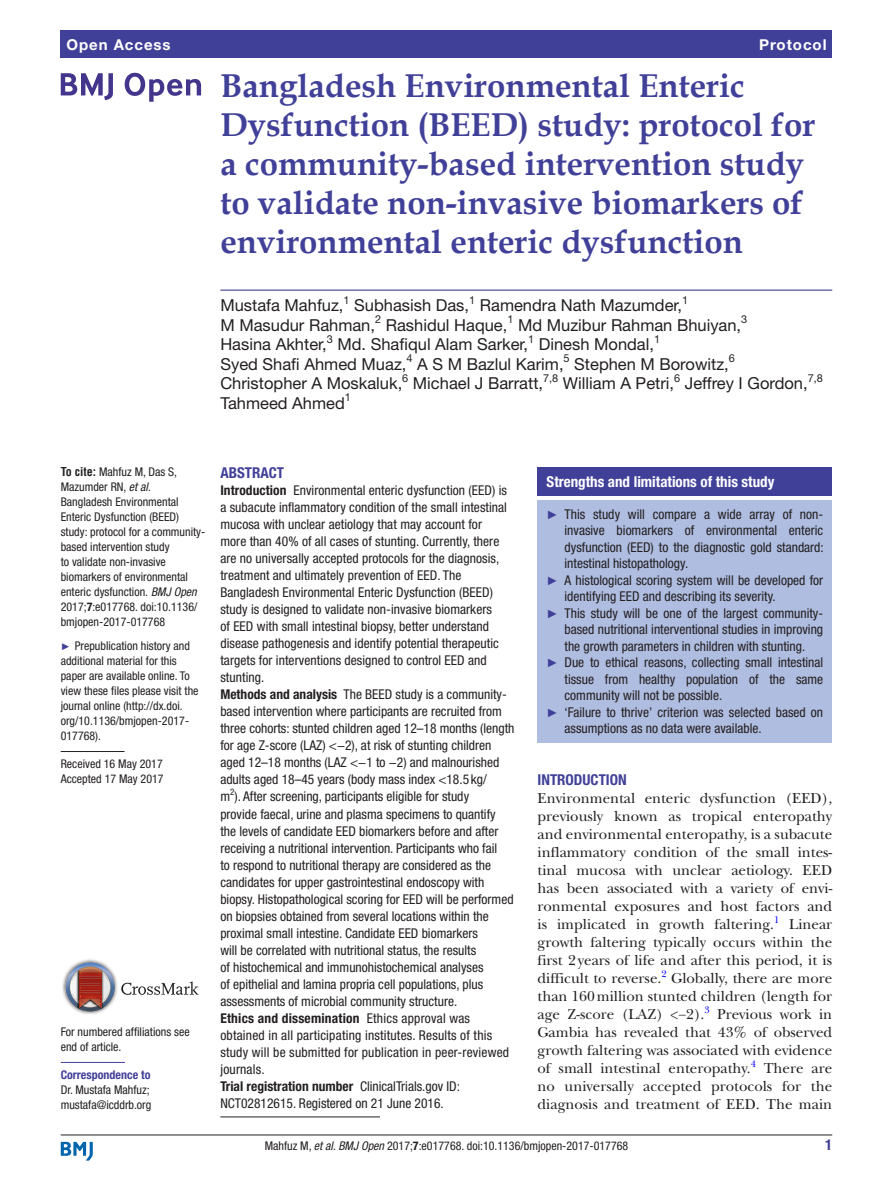
<style>
.page{position:relative;width:893px;height:1191px;background:#fff}
.page>*{position:absolute;margin:0;border:0;box-sizing:border-box;transform-origin:0 0}
.t1{font:700 33px/39px "Book Antiqua";color:#414099}
.t2{font:16.5px "Helvetica Neue LT Std";color:#231f20}
.t3{font:15px/18px "New Baskerville";color:#231f20;text-align:justify}
.t4{font:700 condensed 15px "Helvetica Neue LT Std";color:#fff}
.t5{font:700 condensed 15px "Helvetica Neue LT Std";color:#414099}
.t6{font:700 15px "Helvetica Neue LT Std";letter-spacing:.065em;color:#fff}
.t7{font:condensed 13.5px/17px "Helvetica Neue LT Std";color:#231f20}
.t8{font:condensed 12px/15px "Helvetica Neue LT Std";color:#231f20}
.t9{font:700 condensed 12px "Helvetica Neue LT Std";color:#414099}
.t10{font:10.95px "Helvetica Neue LT Std";color:#231f20}
.t11{font:9.9px "New Baskerville";color:#00f}
.s1{font-family:"Helvetica LT Std";font-weight:700}
.s2{font-style:italic}
.s3{font-weight:700}
.s4{font-family:"Arial";font-stretch:normal;font-size:9.75px;color:#414099}
.s5{font-family:"Arial";font-stretch:normal;font-size:12px;color:#414099}
</style>
<div class="page">
<hr style="left:61px;top:1134px;width:771px;height:1px;background:#231f20">
<svg style="left:61px;top:1141px;width:32px;height:19px"></svg>
<div style="left:61px;top:31px;width:771px;height:27px;background:#414099"></div>
<hr style="left:220px;top:1116px;width:160px;height:1px;background:#231f20">
<hr style="left:220px;top:289px;width:612px;height:2px;background:#414099">
<hr style="left:61px;top:751px;width:64px;height:1px;background:#231f20">
<hr style="left:61px;top:1062px;width:64px;height:1px;background:#414099">
<svg style="left:61px;top:73px;width:52px;height:27px"></svg>
<svg style="left:125px;top:73px;width:76px;height:29px"></svg>
<img style="left:62px;top:959px;width:55px;height:55px">
<svg style="left:66px;top:962px;width:49px;height:49px;background:#a78689"></svg>
<svg style="left:121px;top:981px;width:78px;height:13px"></svg>
<div style="left:538px;top:467px;width:294px;height:29px;background:#414099"></div>
<div style="left:538px;top:500px;width:294px;height:242px;background:#afbde1"></div>
<p class="t6" style="left:66px;top:35px;width:106px">Open Access</p>
<p class="t6" style="left:759px;top:35px;width:69px">Protocol</p>
<h1 class="t1" style="left:220px;top:66px;width:596px">Bangladesh Environmental Enteric Dysfunction (BEED) study: protocol for a community-based intervention study to validate non-invasive biomarkers of environmental enteric dysfunction</h1>
<p class="t2" style="left:220px;top:296px;width:125px">Mustafa Mahfuz,</p>
<p class="t10" style="left:344px;top:293px;width:8px">1</p>
<p class="t2" style="left:354px;top:296px;width:116px">Subhasish Das,</p>
<p class="t10" style="left:469px;top:293px;width:8px">1</p>
<p class="t2" style="left:480px;top:296px;width:204px">Ramendra Nath Mazumder,</p>
<p class="t10" style="left:682px;top:293px;width:8px">1</p>
<p class="t2" style="left:220px;top:315px;width:156px">M Masudur Rahman,</p>
<p class="t10" style="left:375px;top:313px;width:8px">2</p>
<p class="t2" style="left:386px;top:315px;width:123px">Rashidul Haque,</p>
<p class="t10" style="left:507px;top:313px;width:8px">1</p>
<p class="t2" style="left:518px;top:315px;width:225px">Md Muzibur Rahman Bhuiyan,</p>
<p class="t10" style="left:741px;top:313px;width:8px">3</p>
<p class="t2" style="left:220px;top:335px;width:108px">Hasina Akhter,</p>
<p class="t10" style="left:327px;top:332px;width:8px">3</p>
<p class="t2" style="left:337px;top:335px;width:192px">Md. Shafiqul Alam Sarker,</p>
<p class="t10" style="left:528px;top:332px;width:8px">1</p>
<p class="t2" style="left:539px;top:335px;width:117px">Dinesh Mondal,</p>
<p class="t10" style="left:654px;top:332px;width:8px">1</p>
<p class="t2" style="left:220px;top:354px;width:188px">Syed Shafi Ahmed Muaz,</p>
<p class="t10" style="left:406px;top:352px;width:8px">4</p>
<p class="t2" style="left:417px;top:354px;width:148px">A S M Bazlul Karim,</p>
<p class="t10" style="left:564px;top:352px;width:8px">5</p>
<p class="t2" style="left:574px;top:354px;width:156px">Stephen M Borowitz,</p>
<p class="t10" style="left:729px;top:352px;width:8px">6</p>
<p class="t2" style="left:220px;top:374px;width:183px">Christopher A Moskaluk,</p>
<p class="t10" style="left:402px;top:371px;width:8px">6</p>
<p class="t2" style="left:413px;top:374px;width:132px">Michael J Barratt,</p>
<p class="t10" style="left:543px;top:371px;width:17px">7,8</p>
<p class="t2" style="left:563px;top:374px;width:113px">William A Petri,</p>
<p class="t10" style="left:674px;top:371px;width:8px">6</p>
<p class="t2" style="left:685px;top:374px;width:124px">Jeffrey I Gordon,</p>
<p class="t10" style="left:808px;top:371px;width:17px">7,8</p>
<p class="t2" style="left:220px;top:393px;width:126px">Tahmeed Ahmed</p>
<p class="t10" style="left:345px;top:391px;width:8px">1</p>
<p class="t8" style="left:61px;top:464px;width:146px"><span class="s1">To cite:</span> Mahfuz M, Das S,<br>Mazumder RN, <span class="s2">et al</span>.<br>Bangladesh Environmental<br>Enteric Dysfunction (BEED) study: protocol for a community&shy;based intervention study<br>to validate non-invasive biomarkers of environmental enteric dysfunction. <span class="s2">BMJ Open<br></span>2017;<span class="s3">7</span>:e017768. doi:10.1136/ bmjopen-2017-017768</p>
<p class="t8" style="left:61px;top:638px;width:139px"><span class="s4">►</span> Prepublication history and additional material for this paper are available online. To view these files please visit the journal online (http://dx.doi. org/10.1136/bmjopen-2017-<br>017768).</p>
<p class="t8" style="left:61px;top:756px;width:104px">Received 16 May 2017<br>Accepted 17 May 2017</p>
<p class="t8" style="left:61px;top:1024px;width:130px">For numbered affiliations see end of article.</p>
<p class="t9" style="left:61px;top:1067px;width:91px">Correspondence to</p>
<p class="t8" style="left:61px;top:1082px;width:92px">Dr. Mustafa Mahfuz; mustafa@icddrb.org</p>
<p class="t5" style="left:220px;top:463px;width:65px">Abstract</p>
<p class="t7" style="left:220px;top:481px;width:296px"><span class="s3">Introduction</span> Environmental enteric dysfunction (EED) is a subacute inflammatory condition of the small intestinal mucosa with unclear aetiology that may account for<br>more than 40% of all cases of stunting. Currently, there are no universally accepted protocols for the diagnosis, treatment and ultimately prevention of EED. The Bangladesh Environmental Enteric Dysfunction (BEED) study is designed to validate non-invasive biomarkers<br>of EED with small intestinal biopsy, better understand disease pathogenesis and identify potential therapeutic targets for interventions designed to control EED and stunting.<br><span class="s3">Methods and analysis</span> The BEED study is a community&shy;based intervention where participants are recruited from three cohorts: stunted children aged 12–18 months (length for age Z-score (LAZ) &lt;−2), at risk of stunting children aged 12–18 months (LAZ &lt;−1 to −2) and malnourished adults aged 18–45 years (body mass index &lt;18.5 kg/<br>m<sup>2</sup>). After screening, participants eligible for study<br>provide faecal, urine and plasma specimens to quantify the levels of candidate EED biomarkers before and after receiving a nutritional intervention. Participants who fail<br>to respond to nutritional therapy are considered as the candidates for upper gastrointestinal endoscopy with biopsy. Histopathological scoring for EED will be performed on biopsies obtained from several locations within the proximal small intestine. Candidate EED biomarkers<br>will be correlated with nutritional status, the results<br>of histochemical and immunohistochemical analyses<br>of epithelial and lamina propria cell populations, plus assessments of microbial community structure.<br><span class="s3">Ethics and dissemination</span> Ethics approval was obtained in all participating institutes. Results of this study will be submitted for publication in peer-reviewed journals.<br><span class="s3">Trial registration number</span> ClinicalTrials.gov ID:<br>NCT02812615. Registered on 21 June 2016.</p>
<p class="t4" style="left:547px;top:472px;width:229px">Strengths and limitations of this study</p>
<p class="t7" style="left:547px;top:505px;width:278px"><span class="s5">►</span> This study will compare a wide array of non-</p>
<p class="t7" style="left:565px;top:522px;width:260px">invasive biomarkers of environmental enteric</p>
<p class="t7" style="left:565px;top:538px;width:261px">dysfunction (EED) to the diagnostic gold standard:</p>
<p class="t7" style="left:565px;top:555px;width:125px">intestinal histopathology.</p>
<p class="t7" style="left:547px;top:571px;width:278px"><span class="s5">►</span> A histological scoring system will be developed for</p>
<p class="t7" style="left:565px;top:588px;width:213px">identifying EED and describing its severity.</p>
<p class="t7" style="left:547px;top:604px;width:278px"><span class="s5">►</span> This study will be one of the largest community-</p>
<p class="t7" style="left:565px;top:621px;width:260px">based nutritional interventional studies in improving</p>
<p class="t7" style="left:565px;top:637px;width:242px">the growth parameters in children with stunting.</p>
<p class="t7" style="left:547px;top:654px;width:278px"><span class="s5">►</span> Due to ethical reasons, collecting small intestinal</p>
<p class="t7" style="left:565px;top:670px;width:260px">tissue from healthy population of the same</p>
<p class="t7" style="left:565px;top:687px;width:159px">community will not be possible.</p>
<p class="t7" style="left:547px;top:703px;width:278px"><span class="s5">►</span> ‘Failure to thrive’ criterion was selected based on</p>
<p class="t7" style="left:565px;top:720px;width:199px">assumptions as no data were available.</p>
<p class="t5" style="left:538px;top:771px;width:91px">Introduction</p>
<p class="t3" style="left:538px;top:789px;width:296px">Environmental enteric dysfunction (EED), previously known as tropical enteropathy and environmental enteropathy, is a subacute inflammatory condition of the small intes&shy;tinal mucosa with unclear aetiology. EED has been associated with a variety of envi&shy;ronmental exposures and host factors and is implicated in growth faltering.</p>
<p class="t11" style="left:774px;top:913px;width:7px">1</p>
<p class="t3" style="left:538px;top:915px;width:296px;text-indent:251px">Linear growth faltering typically occurs within the first 2years of life and after this period, it is difficult to reverse.</p>
<p class="t11" style="left:661px;top:967px;width:7px">2</p>
<p class="t3" style="left:538px;top:969px;width:296px;text-indent:134px">Globally, there are more than 160million stunted children (length for age Z-score (LAZ) &lt;−2).<sup>3</sup></p>
<p class="t3" style="left:538px;top:1005px;width:296px;text-indent:180px">Previous work in Gambia has revealed that 43% of observed growth faltering was associated with evidence of small intestinal enteropathy.</p>
<p class="t11" style="left:751px;top:1057px;width:7px">4</p>
<p class="t3" style="left:538px;top:1059px;width:296px;text-indent:226px">There are no universally accepted protocols for the diagnosis and treatment of EED. The main</p>
<p class="t8" style="left:265px;top:1137px;width:365px">Mahfuz M, <span class="s2">et al</span>. <span class="s2">BMJ Open</span> 2017;<span class="s3">7</span>:e017768. doi:10.1136/bmjopen-2017-017768</p>
<p class="t5" style="left:825px;top:1135px;width:9px">1</p>
</div>
